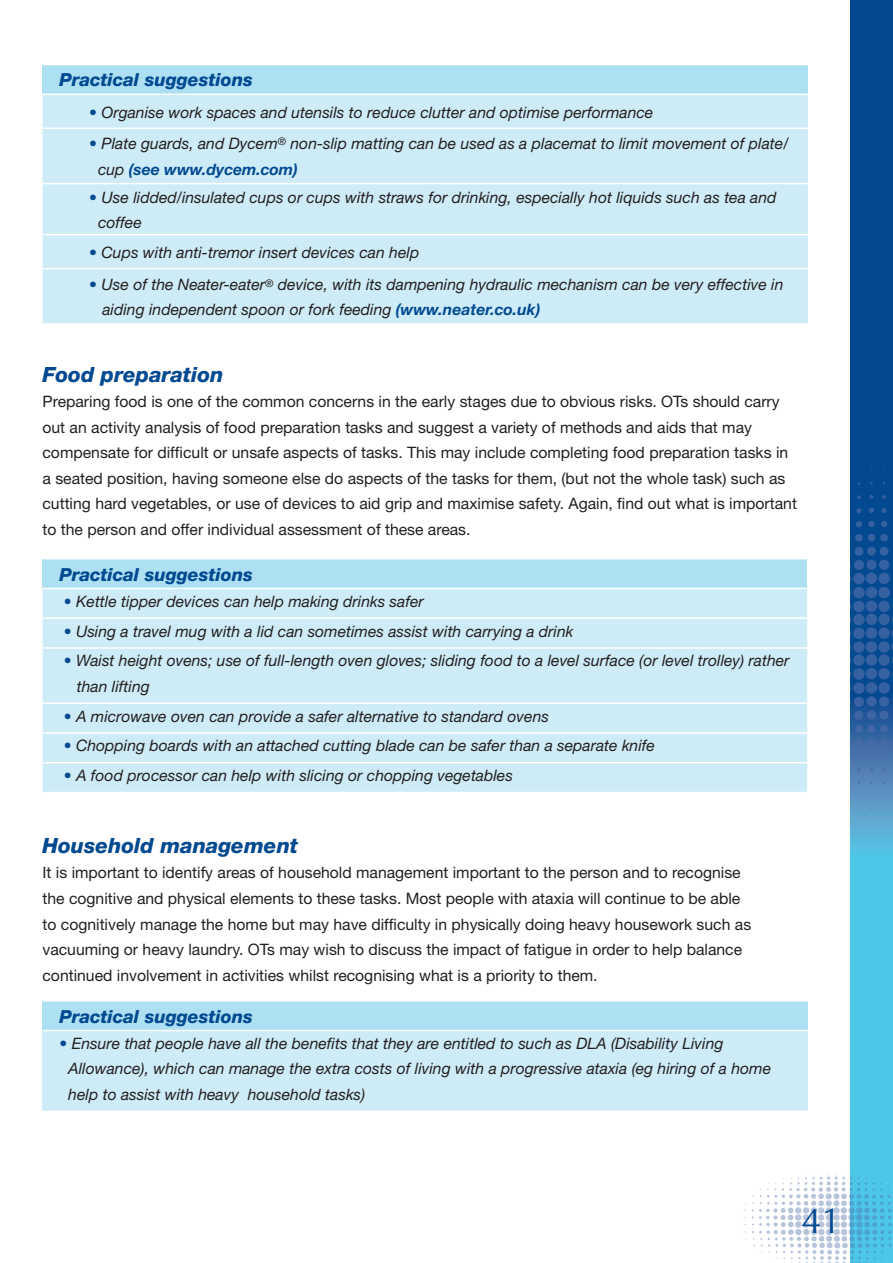
<style>
.page{position:relative;width:893px;height:1263px;background:#fff}
.page>*{position:absolute;margin:0;border:0;box-sizing:border-box;transform-origin:0 0}
.t1{font:36px "Optima";color:#014990}
.t2{font:italic 800 21px "Helvetica Neue";color:#014990}
.t3{font:italic 800 18px "Helvetica Neue";color:#014990}
.t4{font:italic 15.75px/25.5px "Helvetica Neue";color:#231f20}
.t5{font:15.75px/25.5px "Helvetica Neue";color:#231f20}
.s1{color:#014990}
.s2{font-weight:700;color:#014990}
</style>
<div class="page">
<svg style="left:850px;top:0;width:43px;height:1263px;background:#2277b0"></svg>
<svg style="left:891px;top:588px;width:2px;height:103px"></svg>
<div style="left:878px;top:614px;width:12px;height:11px;background:#3661a0;border-radius:50%"></div>
<svg style="left:878px;top:627px;width:12px;height:12px"></svg>
<div style="left:878px;top:601px;width:12px;height:11px;background:#3661a0;border-radius:50%"></div>
<div style="left:878px;top:587px;width:12px;height:11px;background:#3661a0;border-radius:50%"></div>
<svg style="left:882px;top:495px;width:4px;height:4px"></svg>
<svg style="left:882px;top:508px;width:5px;height:5px"></svg>
<svg style="left:881px;top:521px;width:6px;height:6px"></svg>
<div style="left:880px;top:534px;width:8px;height:7px;background:#3661a0;border-radius:50%"></div>
<svg style="left:880px;top:547px;width:9px;height:9px"></svg>
<div style="left:879px;top:560px;width:10px;height:10px;background:#3661a0;border-radius:50%"></div>
<div style="left:878px;top:573px;width:12px;height:11px;background:#3661a0;border-radius:50%"></div>
<svg style="left:878px;top:641px;width:12px;height:12px"></svg>
<svg style="left:878px;top:654px;width:12px;height:12px"></svg>
<div style="left:878px;top:668px;width:12px;height:11px;background:#3661a0;border-radius:50%"></div>
<svg style="left:882px;top:767px;width:4px;height:4px"></svg>
<svg style="left:882px;top:753px;width:5px;height:5px"></svg>
<svg style="left:881px;top:739px;width:6px;height:6px"></svg>
<div style="left:880px;top:725px;width:8px;height:7px;background:#4068a4;border-radius:50%"></div>
<div style="left:880px;top:711px;width:9px;height:8px;background:#3f65a3;border-radius:50%"></div>
<div style="left:879px;top:696px;width:10px;height:10px;background:#3962a1;border-radius:50%"></div>
<svg style="left:878px;top:682px;width:12px;height:12px"></svg>
<div style="left:866px;top:613px;width:11px;height:12px;background:#3661a0;border-radius:50%"></div>
<div style="left:866px;top:627px;width:11px;height:12px;background:#3661a0;border-radius:50%"></div>
<div style="left:866px;top:600px;width:11px;height:12px;background:#3661a0;border-radius:50%"></div>
<div style="left:866px;top:587px;width:11px;height:11px;background:#3661a0;border-radius:50%"></div>
<svg style="left:870px;top:495px;width:3px;height:4px"></svg>
<svg style="left:869px;top:508px;width:5px;height:5px"></svg>
<div style="left:868px;top:521px;width:7px;height:6px;background:#3661a0;border-radius:50%"></div>
<div style="left:868px;top:534px;width:7px;height:7px;background:#3661a0;border-radius:50%"></div>
<div style="left:867px;top:547px;width:9px;height:9px;background:#3661a0;border-radius:50%"></div>
<div style="left:866px;top:560px;width:11px;height:10px;background:#3661a0;border-radius:50%"></div>
<div style="left:866px;top:572px;width:11px;height:12px;background:#3661a0;border-radius:50%"></div>
<div style="left:866px;top:641px;width:11px;height:11px;background:#3661a0;border-radius:50%"></div>
<div style="left:866px;top:654px;width:11px;height:12px;background:#3661a0;border-radius:50%"></div>
<div style="left:866px;top:668px;width:11px;height:11px;background:#3661a0;border-radius:50%"></div>
<svg style="left:870px;top:767px;width:3px;height:4px"></svg>
<svg style="left:869px;top:753px;width:5px;height:5px"></svg>
<div style="left:868px;top:739px;width:7px;height:6px;background:#4d6ca8;border-radius:50%"></div>
<div style="left:868px;top:725px;width:7px;height:7px;background:#4068a4;border-radius:50%"></div>
<div style="left:867px;top:710px;width:9px;height:9px;background:#3f65a3;border-radius:50%"></div>
<div style="left:866px;top:696px;width:11px;height:10px;background:#3962a1;border-radius:50%"></div>
<div style="left:866px;top:682px;width:11px;height:11px;background:#3661a0;border-radius:50%"></div>
<svg style="left:850px;top:560px;width:1px;height:147px"></svg>
<div style="left:853px;top:614px;width:12px;height:11px;background:#3661a0;border-radius:50%"></div>
<div style="left:853px;top:628px;width:12px;height:11px;background:#3661a0;border-radius:50%"></div>
<div style="left:853px;top:601px;width:12px;height:11px;background:#3661a0;border-radius:50%"></div>
<div style="left:853px;top:587px;width:12px;height:11px;background:#3661a0;border-radius:50%"></div>
<svg style="left:857px;top:495px;width:4px;height:4px"></svg>
<svg style="left:856px;top:508px;width:5px;height:5px"></svg>
<svg style="left:856px;top:521px;width:6px;height:6px"></svg>
<div style="left:855px;top:534px;width:8px;height:8px;background:#3661a0;border-radius:50%"></div>
<div style="left:854px;top:547px;width:9px;height:9px;background:#3661a0;border-radius:50%"></div>
<svg style="left:854px;top:560px;width:10px;height:10px"></svg>
<div style="left:853px;top:573px;width:12px;height:11px;background:#3661a0;border-radius:50%"></div>
<svg style="left:853px;top:641px;width:12px;height:12px"></svg>
<svg style="left:853px;top:654px;width:12px;height:12px"></svg>
<svg style="left:853px;top:668px;width:12px;height:12px"></svg>
<svg style="left:857px;top:768px;width:4px;height:3px"></svg>
<svg style="left:856px;top:753px;width:5px;height:5px"></svg>
<svg style="left:856px;top:739px;width:6px;height:6px"></svg>
<div style="left:855px;top:725px;width:8px;height:8px;background:#4068a4;border-radius:50%"></div>
<div style="left:854px;top:711px;width:9px;height:9px;background:#3f65a3;border-radius:50%"></div>
<div style="left:854px;top:697px;width:10px;height:10px;background:#3a62a1;border-radius:50%"></div>
<svg style="left:853px;top:682px;width:12px;height:12px"></svg>
<svg style="left:744px;top:1173px;width:148px;height:90px"></svg>
<div style="left:856px;top:1221px;width:7px;height:7px;background:#4da2cf;border-radius:50%"></div>
<div style="left:43px;top:65px;width:765px;height:29px;background:#ade0f3"></div>
<div style="left:43px;top:95px;width:765px;height:228px;background:#cdecf7"></div>
<hr style="left:43px;top:128px;width:765px;height:1px;background:#fff">
<hr style="left:43px;top:183px;width:765px;height:1px;background:#fff">
<hr style="left:43px;top:234px;width:765px;height:1px;background:#fff">
<hr style="left:43px;top:268px;width:765px;height:1px;background:#fff">
<div style="left:43px;top:1001px;width:765px;height:29px;background:#ade0f3"></div>
<div style="left:43px;top:1030px;width:765px;height:81px;background:#cdecf7"></div>
<hr style="left:43px;top:1030px;width:765px;height:1px;background:#fff">
<hr style="left:43px;top:1110px;width:765px;height:2px;background:#fff">
<div style="left:43px;top:559px;width:764px;height:29px;background:#ade0f3"></div>
<div style="left:43px;top:589px;width:764px;height:203px;background:#cdecf7"></div>
<hr style="left:43px;top:617px;width:764px;height:2px;background:#fff">
<hr style="left:43px;top:647px;width:764px;height:2px;background:#fff">
<hr style="left:43px;top:702px;width:764px;height:2px;background:#fff">
<hr style="left:43px;top:732px;width:764px;height:2px;background:#fff">
<hr style="left:43px;top:762px;width:764px;height:1px;background:#fff">
<p class="t3" style="left:60px;top:69px;width:195px">Practical suggestions</p>
<p class="t4" style="left:89px;top:99px;width:566px"><span class="s1">•</span> Organise work spaces and utensils to reduce clutter and optimise performance</p>
<p class="t4" style="left:98px;top:131px;width:692px;text-indent:-9px"><span class="s1">•</span> Plate guards, and Dycem<sup>®</sup> non-slip matting can be used as a placemat to limit movement of plate/ cup <span class="s2">(see www.dycem.com)</span></p>
<p class="t4" style="left:98px;top:184px;width:680px;text-indent:-9px"><span class="s1">•</span> Use lidded/insulated cups or cups with straws for drinking, especially hot liquids such as tea and coffee</p>
<p class="t4" style="left:89px;top:239px;width:332px"><span class="s1">•</span> Cups with anti-tremor insert devices can help</p>
<p class="t4" style="left:102px;top:271px;width:683px;text-indent:-13px"><span class="s1">•</span> Use of the Neater-eater<sup>®</sup> device, with its dampening hydraulic mechanism can be very effective in aiding independent spoon or fork feeding <span class="s2">(www.neater.co.uk)</span></p>
<h2 class="t2" style="left:43px;top:362px;width:182px">Food preparation</h2>
<p class="t5" style="left:43px;top:389px;width:756px">Preparing food is one of the common concerns in the early stages due to obvious risks. OTs should carry out an activity analysis of food preparation tasks and suggest a variety of methods and aids that may compensate for difficult or unsafe aspects of tasks. This may include completing food preparation tasks in a seated position, having someone else do aspects of the tasks for them, (but not the whole task) such as cutting hard vegetables, or use of devices to aid grip and maximise safety. Again, find out what is important to the person and offer individual assessment of these areas.</p>
<p class="t3" style="left:60px;top:563px;width:195px">Practical suggestions</p>
<p class="t4" style="left:64px;top:588px;width:361px"><span class="s1">•</span> Kettle tipper devices can help making drinks safer</p>
<p class="t4" style="left:64px;top:618px;width:511px"><span class="s1">•</span> Using a travel mug with a lid can sometimes assist with carrying a drink</p>
<p class="t4" style="left:77px;top:648px;width:714px;text-indent:-13px"><span class="s1">•</span> Waist height ovens; use of full-length oven gloves; sliding food to a level surface (or level trolley) rather than lifting</p>
<p class="t4" style="left:64px;top:703px;width:487px"><span class="s1">•</span> A microwave oven can provide a safer alternative to standard ovens</p>
<p class="t4" style="left:64px;top:733px;width:593px"><span class="s1">•</span> Chopping boards with an attached cutting blade can be safer than a separate knife</p>
<p class="t4" style="left:64px;top:763px;width:451px"><span class="s1">•</span> A food processor can help with slicing or chopping vegetables</p>
<h2 class="t2" style="left:43px;top:833px;width:257px">Household management</h2>
<p class="t5" style="left:43px;top:860px;width:710px">It is important to identify areas of household management important to the person and to recognise the cognitive and physical elements to these tasks. Most people with ataxia will continue to be able to cognitively manage the home but may have difficulty in physically doing heavy housework such as vacuuming or heavy laundry. OTs may wish to discuss the impact of fatigue in order to help balance continued involvement in activities whilst recognising what is a priority to them.</p>
<p class="t3" style="left:60px;top:1005px;width:195px">Practical suggestions</p>
<p class="t4" style="left:68px;top:1030px;width:704px;text-indent:-9px"><span class="s1">•</span> Ensure that people have all the benefits that they are entitled to such as DLA (Disability Living<br>Allowance), which can manage the extra costs of living with a progressive ataxia (eg hiring of a home help to assist with heavy household tasks)</p>
<h1 class="t1" style="left:801px;top:1200px;width:42px">41</h1>
</div>
